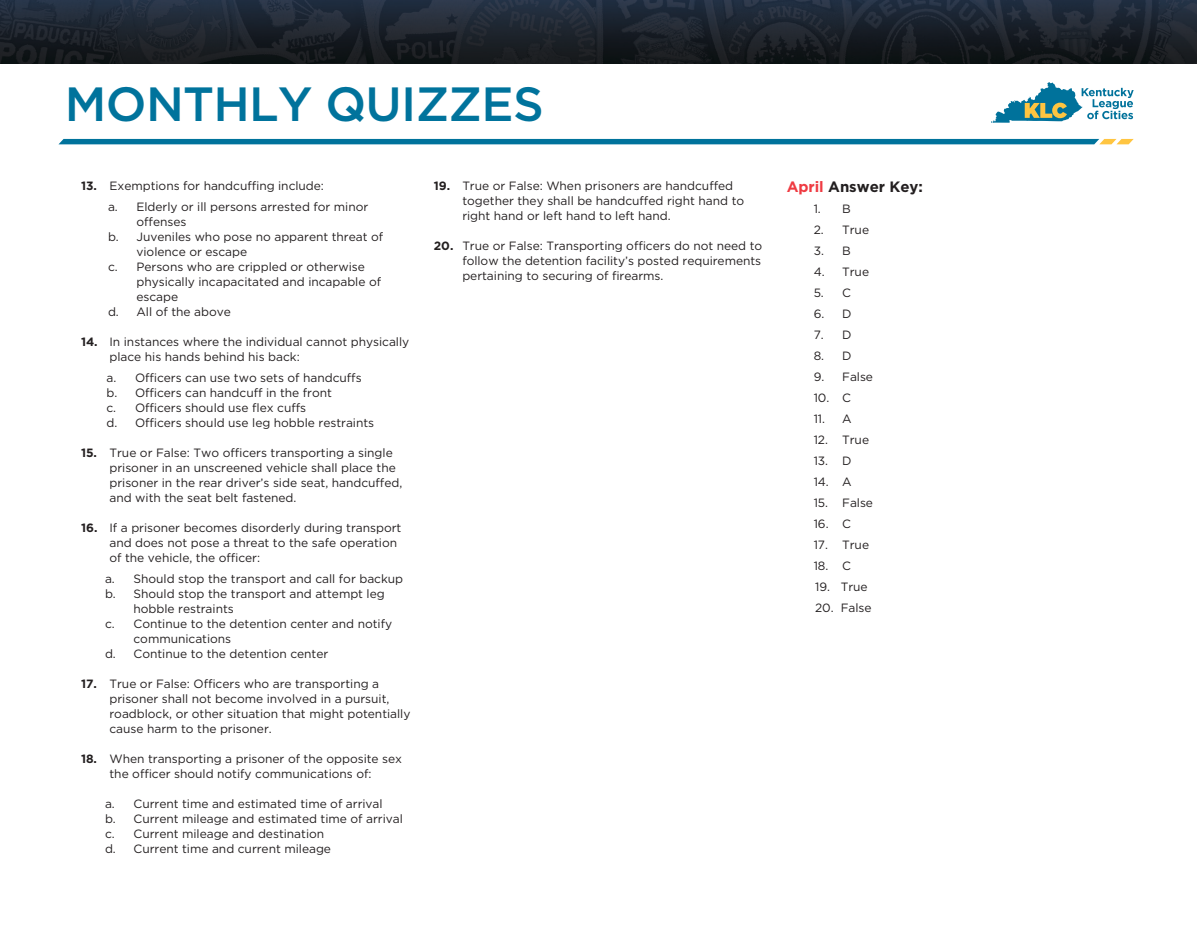
<style>
.page{position:relative;width:1197px;height:927px;background:#fff}
.page>*{position:absolute;margin:0;border:0;box-sizing:border-box;transform-origin:0 0}
.t1{font:500 48px "Gotham";letter-spacing:-.015em;color:#00739c}
.t2{font:700 15px "Gotham";letter-spacing:-.005em;color:#231f20}
.t3{font:12px/15px "Gotham";letter-spacing:-.005em;color:#231f20}
.s1{font-weight:700}
.s2{color:#ef3b42}
</style>
<div class="page">
<img style="left:0;top:0;width:1197px;height:64px">
<svg style="left:991px;top:82px;width:143px;height:41px"></svg>
<div style="left:59px;top:139px;width:1075px;height:5px;background:#00739c"></div>
<svg style="left:0;top:0;width:5px;height:5px"></svg>
<svg style="left:1192px;top:0;width:5px;height:5px"></svg>
<p class="t1" style="left:65px;top:73px;width:480px">MONTHLY QUIZZES</p>
<p class="t3" style="left:81px;top:178px;width:245px"><span class="s1">13.</span> Exemptions for handcuffing include:</p>
<p class="t3" style="left:136px;top:199px;width:233px;text-indent:-28px">a. Elderly or ill persons arrested for minor offenses</p>
<p class="t3" style="left:136px;top:229px;width:248px;text-indent:-28px">b. Juveniles who pose no apparent threat of violence or escape</p>
<p class="t3" style="left:136px;top:259px;width:246px;text-indent:-28px">c. Persons who are crippled or otherwise physically incapacitated and incapable of escape</p>
<p class="t3" style="left:108px;top:304px;width:124px">d. All of the above</p>
<p class="t3" style="left:110px;top:334px;width:301px;text-indent:-28px"><span class="s1">14.</span> In instances where the individual cannot physically place his hands behind his back:</p>
<p class="t3" style="left:106px;top:370px;width:257px">a. Officers can use two sets of handcuffs</p>
<p class="t3" style="left:106px;top:385px;width:227px">b. Officers can handcuff in the front</p>
<p class="t3" style="left:106px;top:400px;width:201px">c. Officers should use flex cuffs</p>
<p class="t3" style="left:106px;top:415px;width:269px">d. Officers should use leg hobble restraints</p>
<p class="t3" style="left:110px;top:445px;width:294px;text-indent:-28px"><span class="s1">15.</span> True or False: Two officers transporting a single prisoner in an unscreened vehicle shall place the prisoner in the rear driver’s side seat, handcuffed, and with the seat belt fastened.</p>
<p class="t3" style="left:110px;top:520px;width:293px;text-indent:-28px"><span class="s1">16.</span> If a prisoner becomes disorderly during transport and does not pose a threat to the safe operation of the vehicle, the officer:</p>
<p class="t3" style="left:105px;top:571px;width:300px">a. Should stop the transport and call for backup</p>
<p class="t3" style="left:134px;top:586px;width:253px;text-indent:-28px">b. Should stop the transport and attempt leg hobble restraints</p>
<p class="t3" style="left:134px;top:616px;width:260px;text-indent:-28px">c. Continue to the detention center and notify communications</p>
<p class="t3" style="left:105px;top:646px;width:225px">d. Continue to the detention center</p>
<p class="t3" style="left:110px;top:676px;width:303px;text-indent:-28px"><span class="s1">17.</span> True or False: Officers who are transporting a prisoner shall not become involved in a pursuit, roadblock, or other situation that might potentially cause harm to the prisoner.</p>
<p class="t3" style="left:81px;top:751px;width:323px;text-align:center"><span class="s1">18.</span> When transporting a prisoner of the opposite sex the officer should notify communications of:</p>
<p class="t3" style="left:105px;top:796px;width:279px">a. Current time and estimated time of arrival</p>
<p class="t3" style="left:105px;top:811px;width:299px">b. Current mileage and estimated time of arrival</p>
<p class="t3" style="left:105px;top:826px;width:221px">c. Current mileage and destination</p>
<p class="t3" style="left:105px;top:841px;width:228px">d. Current time and current mileage</p>
<p class="t3" style="left:462px;top:178px;width:283px;text-indent:-28px"><span class="s1">19.</span> True or False: When prisoners are handcuffed together they shall be handcuffed right hand to right hand or left hand to left hand.</p>
<p class="t3" style="left:462px;top:238px;width:302px;text-align:justify;text-indent:-28px"><span class="s1">20.</span> True or False: Transporting officers do not need to follow the detention facility’s posted requirements pertaining to securing of firearms.</p>
<p class="t2" style="left:787px;top:177px;width:138px"><span class="s2">April</span> Answer Key:</p>
<p class="t3" style="left:814px;top:201px;width:39px">1. B</p>
<p class="t3" style="left:814px;top:222px;width:57px">2. True</p>
<p class="t3" style="left:814px;top:243px;width:39px">3. B</p>
<p class="t3" style="left:814px;top:264px;width:57px">4. True</p>
<p class="t3" style="left:814px;top:285px;width:39px">5. C</p>
<p class="t3" style="left:814px;top:306px;width:39px">6. D</p>
<p class="t3" style="left:814px;top:327px;width:39px">7. D</p>
<p class="t3" style="left:814px;top:348px;width:39px">8. D</p>
<p class="t3" style="left:814px;top:369px;width:61px">9. False</p>
<p class="t3" style="left:814px;top:390px;width:39px">10. C</p>
<p class="t3" style="left:814px;top:411px;width:39px">11. A</p>
<p class="t3" style="left:814px;top:432px;width:57px">12. True</p>
<p class="t3" style="left:814px;top:453px;width:39px">13. D</p>
<p class="t3" style="left:814px;top:474px;width:39px">14. A</p>
<p class="t3" style="left:814px;top:495px;width:61px">15. False</p>
<p class="t3" style="left:814px;top:516px;width:39px">16. C</p>
<p class="t3" style="left:814px;top:537px;width:57px">17. True</p>
<p class="t3" style="left:814px;top:558px;width:39px">18. C</p>
<p class="t3" style="left:815px;top:579px;width:54px">19. True</p>
<p class="t3" style="left:815px;top:600px;width:58px">20. False</p>
</div>
